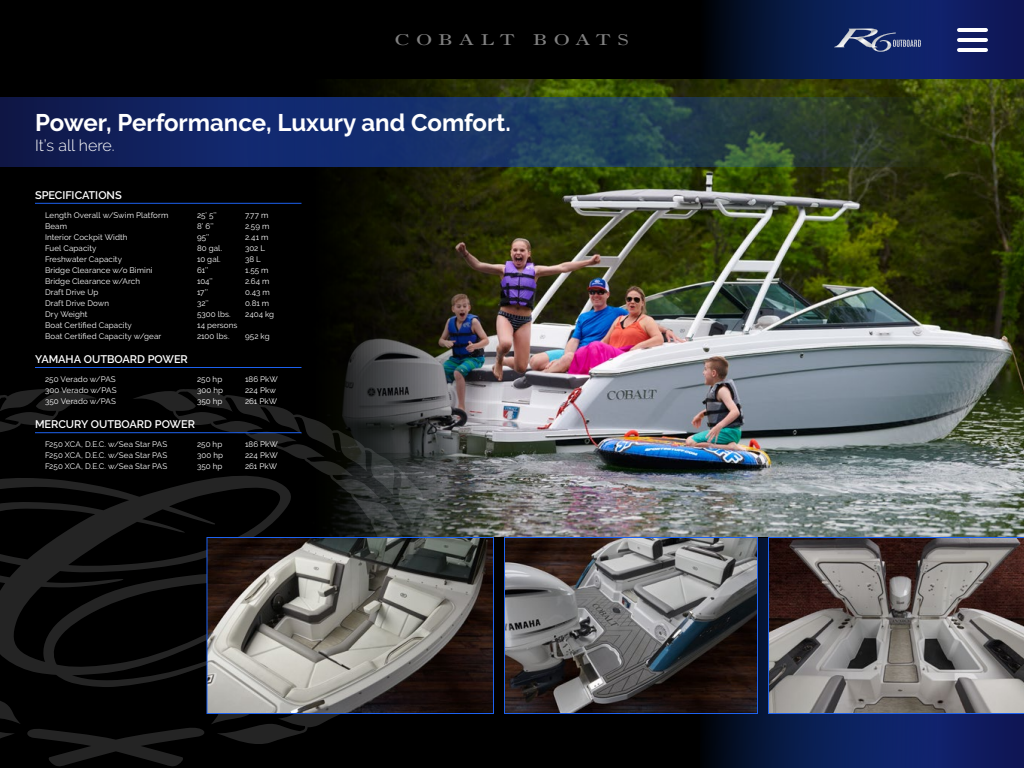
<style>
.page{position:relative;width:1024px;height:768px;background:#000}
.page>*{position:absolute;margin:0;border:0;box-sizing:border-box;transform-origin:0 0}
.t1{font:700 24px "Raleway";color:#fff}
.t2{font:300 16px "Raleway";color:#fff}
.t3{font:16px "Cobalt TT";letter-spacing:.365em;color:#808080}
.t4{font:600 11px "Raleway";letter-spacing:-.005em;color:#fff}
.t5{font:8px "Raleway";letter-spacing:.015em;color:#fff}
</style>
<div class="page">
<svg style="left:700px;top:0;width:324px;height:80px;background:#0b1a4c"></svg>
<svg style="left:49px;top:736px;width:134px;height:31px"></svg>
<svg style="left:132px;top:389px;width:208px;height:359px"></svg>
<svg style="left:0;top:389px;width:97px;height:359px"></svg>
<svg style="left:0;top:469px;width:296px;height:218px"></svg>
<svg style="left:705px;top:538px;width:319px;height:230px;background:#0a1a4f"></svg>
<hr style="left:959px;top:28px;width:27px;height:4px;background:#fff">
<hr style="left:959px;top:38px;width:27px;height:4px;background:#fff">
<hr style="left:959px;top:48px;width:27px;height:4px;background:#fff">
<img style="left:302px;top:80px;width:722px;height:457px">
<svg style="left:0;top:97px;width:939px;height:70px;background:#1c3252"></svg>
<svg style="left:768px;top:537px;width:256px;height:177px;background:#746e6e"></svg>
<img style="left:506px;top:539px;width:250px;height:173px">
<div style="left:504px;top:537px;width:254px;height:177px;border:1px solid #1d62f0"></div>
<img style="left:208px;top:539px;width:284px;height:173px">
<div style="left:206px;top:537px;width:288px;height:177px;border:1px solid #1d62f0"></div>
<hr style="left:35px;top:203px;width:267px;height:1px;background:#1d62f0">
<hr style="left:35px;top:367px;width:267px;height:1px;background:#1d62f0">
<hr style="left:35px;top:432px;width:267px;height:1px;background:#1d62f0">
<svg style="left:834px;top:28px;width:87px;height:24px;background:#3d4e80"></svg>
<h2 class="t3" style="left:395px;top:31px;width:236px">COBALT BOATS</h2>
<h1 class="t1" style="left:35px;top:108px;width:477px">Power, Performance, Luxury and Comfort.</h1>
<h2 class="t2" style="left:35px;top:136px;width:81px">It’s all here.</h2>
<h3 class="t4" style="left:35px;top:189px;width:88px">SPECIFICATIONS</h3>
<p class="t5" style="left:45px;top:210px;width:125px">Length Overall w/Swim Platform</p>
<p class="t5" style="left:197px;top:210px;width:21px">25’ 5’’</p>
<p class="t5" style="left:245px;top:210px;width:25px">7.77 m</p>
<p class="t5" style="left:45px;top:221px;width:24px">Beam</p>
<p class="t5" style="left:197px;top:221px;width:18px">8’ 6’’</p>
<p class="t5" style="left:245px;top:221px;width:26px">2.59 m</p>
<p class="t5" style="left:45px;top:232px;width:84px">Interior Cockpit Width</p>
<p class="t5" style="left:197px;top:232px;width:14px">95’’</p>
<p class="t5" style="left:245px;top:232px;width:25px">2.41 m</p>
<p class="t5" style="left:45px;top:243px;width:53px">Fuel Capacity</p>
<p class="t5" style="left:197px;top:243px;width:27px">80 gal.</p>
<p class="t5" style="left:245px;top:243px;width:22px">302 L</p>
<p class="t5" style="left:45px;top:254px;width:79px">Freshwater Capacity</p>
<p class="t5" style="left:197px;top:254px;width:25px">10 gal.</p>
<p class="t5" style="left:245px;top:254px;width:17px">38 L</p>
<p class="t5" style="left:45px;top:265px;width:109px">Bridge Clearance w/o Bimini</p>
<p class="t5" style="left:197px;top:265px;width:13px">61’’</p>
<p class="t5" style="left:245px;top:265px;width:25px">1.55 m</p>
<p class="t5" style="left:45px;top:276px;width:97px">Bridge Clearance w/Arch</p>
<p class="t5" style="left:197px;top:276px;width:17px">104’’</p>
<p class="t5" style="left:245px;top:276px;width:26px">2.64 m</p>
<p class="t5" style="left:45px;top:287px;width:55px">Draft Drive Up</p>
<p class="t5" style="left:197px;top:287px;width:13px">17’’</p>
<p class="t5" style="left:245px;top:287px;width:26px">0.43 m</p>
<p class="t5" style="left:45px;top:298px;width:66px">Draft Drive Down</p>
<p class="t5" style="left:197px;top:298px;width:13px">32’’</p>
<p class="t5" style="left:245px;top:298px;width:26px">0.81 m</p>
<p class="t5" style="left:45px;top:309px;width:44px">Dry Weight</p>
<p class="t5" style="left:197px;top:309px;width:35px">5300 lbs.</p>
<p class="t5" style="left:245px;top:309px;width:31px">2404 kg</p>
<p class="t5" style="left:45px;top:320px;width:88px">Boat Certified Capacity</p>
<p class="t5" style="left:197px;top:320px;width:42px">14 persons</p>
<p class="t5" style="left:45px;top:331px;width:118px">Boat Certified Capacity w/gear</p>
<p class="t5" style="left:197px;top:331px;width:34px">2100 lbs.</p>
<p class="t5" style="left:245px;top:331px;width:26px">952 kg</p>
<h3 class="t4" style="left:35px;top:353px;width:154px">YAMAHA OUTBOARD POWER</h3>
<p class="t5" style="left:45px;top:375px;width:72px">250 Verado w/PAS</p>
<p class="t5" style="left:197px;top:375px;width:27px">250 hp</p>
<p class="t5" style="left:245px;top:375px;width:34px">186 PkW</p>
<p class="t5" style="left:45px;top:386px;width:73px">300 Verado w/PAS</p>
<p class="t5" style="left:197px;top:386px;width:28px">300 hp</p>
<p class="t5" style="left:245px;top:386px;width:33px">224 Pkw</p>
<p class="t5" style="left:45px;top:397px;width:72px">350 Verado w/PAS</p>
<p class="t5" style="left:197px;top:397px;width:27px">350 hp</p>
<p class="t5" style="left:245px;top:397px;width:34px">261 PkW</p>
<h3 class="t4" style="left:35px;top:418px;width:161px">MERCURY OUTBOARD POWER</h3>
<p class="t5" style="left:45px;top:440px;width:124px">F250 XCA, D.E.C. w/Sea Star PAS</p>
<p class="t5" style="left:197px;top:440px;width:27px">250 hp</p>
<p class="t5" style="left:245px;top:440px;width:34px">186 PkW</p>
<p class="t5" style="left:45px;top:451px;width:124px">F250 XCA, D.E.C. w/Sea Star PAS</p>
<p class="t5" style="left:197px;top:451px;width:28px">300 hp</p>
<p class="t5" style="left:245px;top:451px;width:34px">224 PkW</p>
<p class="t5" style="left:45px;top:462px;width:124px">F250 XCA, D.E.C. w/Sea Star PAS</p>
<p class="t5" style="left:197px;top:462px;width:27px">350 hp</p>
<p class="t5" style="left:245px;top:462px;width:34px">261 PkW</p>
</div>
